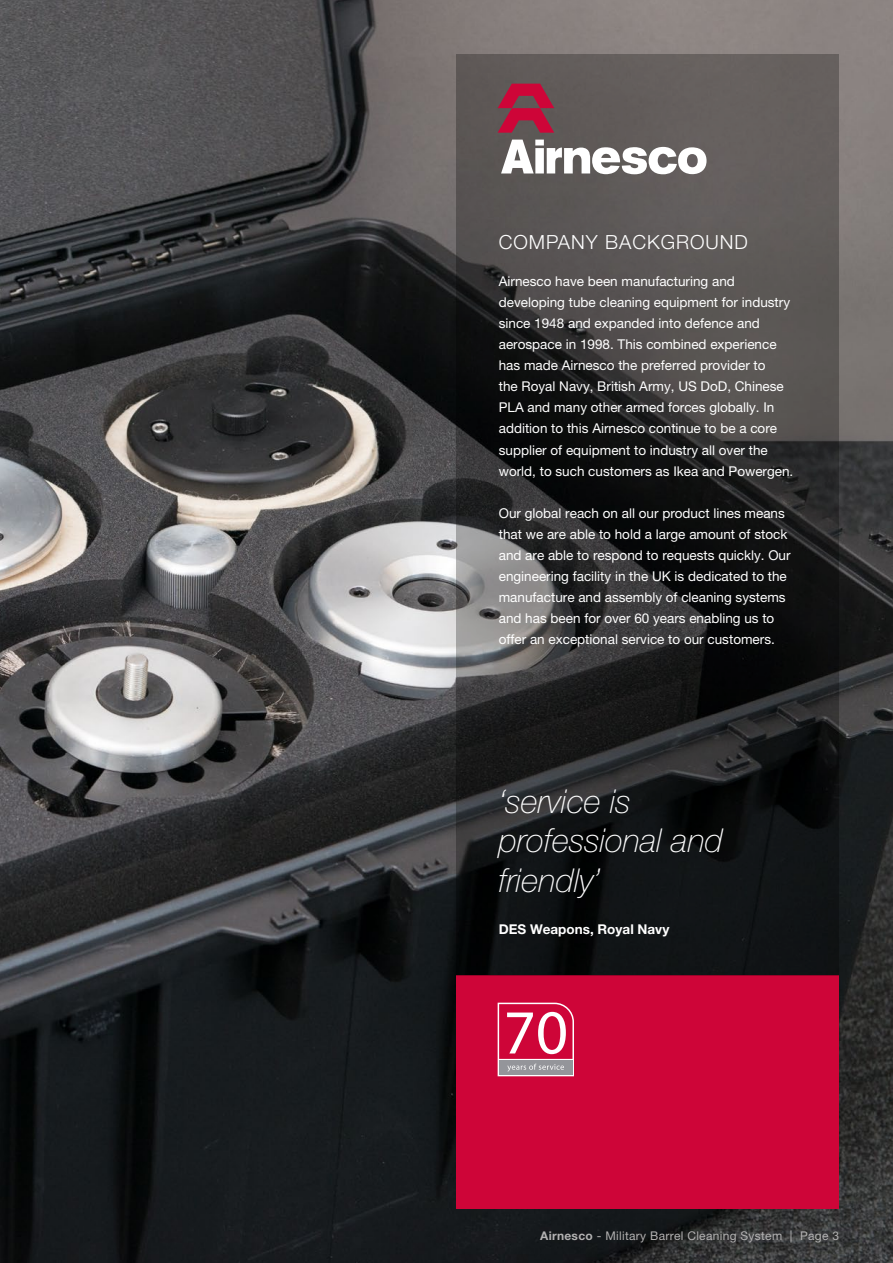
<style>
.page{position:relative;width:893px;height:1263px;background:#fff}
.page>*{position:absolute;margin:0;border:0;box-sizing:border-box;transform-origin:0 0}
.t1{font:63px "Myriad Pro";color:#fff}
.t2{font:italic 100 33px/39.6px "Helvetica Neue LT Pro";color:#fff}
.t3{font:300 19.5px "Helvetica Neue LT Pro";letter-spacing:.05em;color:#fff}
.t4{font:13.5px/21px "Helvetica Neue LT Pro";color:#fff}
.t5{font:700 13.5px "Helvetica Neue LT Pro";color:#fff}
.t6{font:12px "Helvetica Neue LT Pro";letter-spacing:.025em;color:#b3b2b2}
.s1{font-weight:700}
</style>
<div class="page">
<img style="left:0;top:0;width:893px;height:1263px">
<div style="left:456px;top:975px;width:383px;height:234px;background:#ce0538"></div>
<svg style="left:456px;top:54px;width:383px;height:921px"></svg>
<svg style="left:498px;top:84px;width:56px;height:49px"></svg>
<svg style="left:501px;top:140px;width:205px;height:34px"></svg>
<svg style="left:498px;top:1002px;width:76px;height:74px"></svg>
<h3 class="t3" style="left:499px;top:230px;width:251px">COMPANY BACKGROUND</h3>
<p class="t4" style="left:499px;top:271px;width:296px">Airnesco have been manufacturing and developing tube cleaning equipment for industry since 1948 and expanded into defence and aerospace in 1998. This combined experience has made Airnesco the preferred provider to<br>the Royal Navy, British Army, US DoD, Chinese PLA and many other armed forces globally. In addition to this Airnesco continue to be a core supplier of equipment to industry all over the world, to such customers as Ikea and Powergen.</p>
<p class="t4" style="left:499px;top:502px;width:293px">Our global reach on all our product lines means that we are able to hold a large amount of stock and are able to respond to requests quickly. Our engineering facility in the UK is dedicated to the manufacture and assembly of cleaning systems and has been for over 60 years enabling us to offer an exceptional service to our customers.</p>
<h2 class="t2" style="left:499px;top:781px;width:226px">‘service is professional and friendly’</h2>
<p class="t5" style="left:499px;top:921px;width:172px">DES Weapons, Royal Navy</p>
<h1 class="t1" style="left:503px;top:993px;width:66px">70</h1>
<p class="t6" style="left:540px;top:1229px;width:300px"><span class="s1">Airnesco</span> - Military Barrel Cleaning System | Page 3</p>
</div>
